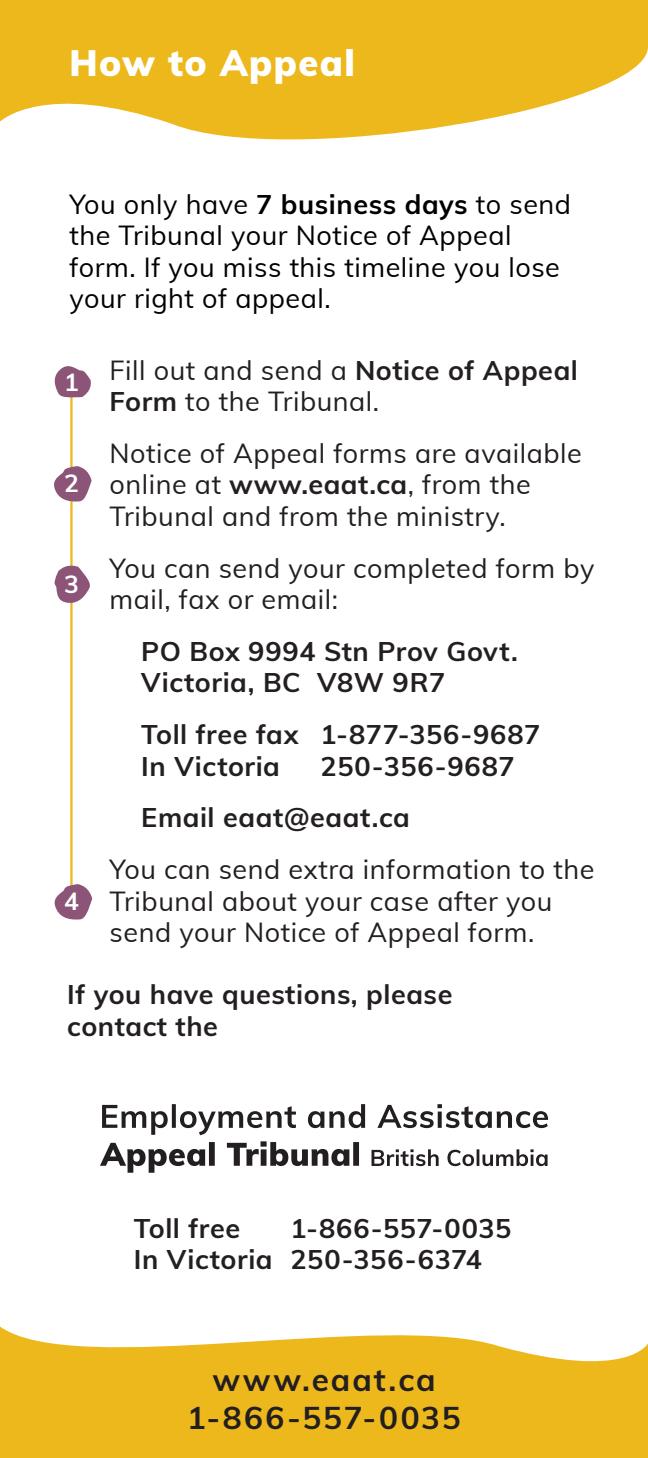
<style>
.page{position:relative;width:648px;height:1458px;background:#fff}
.page>*{position:absolute;margin:0;border:0;box-sizing:border-box;transform-origin:0 0}
.t1{font:900 36px "Muli";letter-spacing:.04em;color:#fff}
.t2{font:700 31.5px "Muli";letter-spacing:.06em;color:#231f20}
.t3{font:27px/31.5px "Muli";letter-spacing:.02em;color:#231f20}
.t4{font:700 27px/31.5px "Muli";letter-spacing:.02em;color:#231f20}
.t5{font:27px/31.5px "Muli";letter-spacing:.02em;color:#000}
.t6{font:700 24.75px "Muli";color:#fff}
.s1{font-weight:700}
</style>
<div class="page">
<hr style="left:70px;top:379px;width:3px;height:529px;background:#edb81b">
<svg style="left:54px;top:466px;width:38px;height:36px"></svg>
<svg style="left:54px;top:562px;width:36px;height:43px"></svg>
<svg style="left:54px;top:884px;width:38px;height:36px"></svg>
<svg style="left:102px;top:1104px;width:446px;height:31px"></svg>
<svg style="left:372px;top:1149px;width:176px;height:17px"></svg>
<svg style="left:100px;top:1141px;width:259px;height:32px"></svg>
<svg style="left:54px;top:366px;width:37px;height:32px"></svg>
<svg style="left:0;top:0;width:648px;height:140px;fill:#edb81b"></svg>
<svg style="left:0;top:1326px;width:648px;height:132px;fill:#edb81b"></svg>
<p class="t1" style="left:69px;top:36px;width:287px">How to Appeal</p>
<p class="t1" style="left:58px;top:47px;width:287px">How to Appeal</p>
<p class="t5" style="left:69px;top:187px;width:503px">You only have <span class="s1">7 business days</span> to send the Tribunal your Notice of Appeal form. If you miss this timeline you lose your right of appeal.</p>
<p class="t3" style="left:110px;top:353px;width:470px">Fill out and send a <span class="s1">Notice of Appeal<br>Form</span> to the Tribunal.</p>
<p class="t3" style="left:110px;top:436px;width:474px">Notice of Appeal forms are available online at <span class="s1">www.eaat.ca</span>, from the<br>Tribunal and from the ministry.</p>
<p class="t3" style="left:110px;top:551px;width:486px">You can send your completed form by mail, fax or email:</p>
<p class="t4" style="left:141px;top:634px;width:378px">PO Box 9994 Stn Prov Govt.<br>Victoria, BC V8W 9R7</p>
<p class="t4" style="left:141px;top:717px;width:401px">Toll free fax 1-877-356-9687<br>In Victoria</p>
<p class="t6" style="left:64px;top:364px;width:16px">1</p>
<p class="t6" style="left:64px;top:465px;width:16px">2</p>
<p class="t6" style="left:64px;top:566px;width:16px">3</p>
<p class="t4" style="left:321px;top:749px;width:196px">250-356-9687</p>
<p class="t4" style="left:141px;top:801px;width:270px">Email eaat@eaat.ca</p>
<p class="t3" style="left:110px;top:852px;width:486px">You can send extra information to the<br>Tribunal about your case after you send your Notice of Appeal form.</p>
<p class="t4" style="left:67px;top:977px;width:387px">If you have questions, please contact the</p>
<p class="t6" style="left:64px;top:883px;width:16px">4</p>
<p class="t4" style="left:134px;top:1211px;width:108px">Toll free</p>
<p class="t4" style="left:291px;top:1211px;width:222px">1-866-557-0035</p>
<p class="t4" style="left:134px;top:1242px;width:350px">In Victoria 250-356-6374</p>
<p class="t2" style="left:212px;top:1357px;width:225px">www.eaat.ca</p>
<p class="t2" style="left:187px;top:1395px;width:275px">1-866-557-0035</p>
</div>
